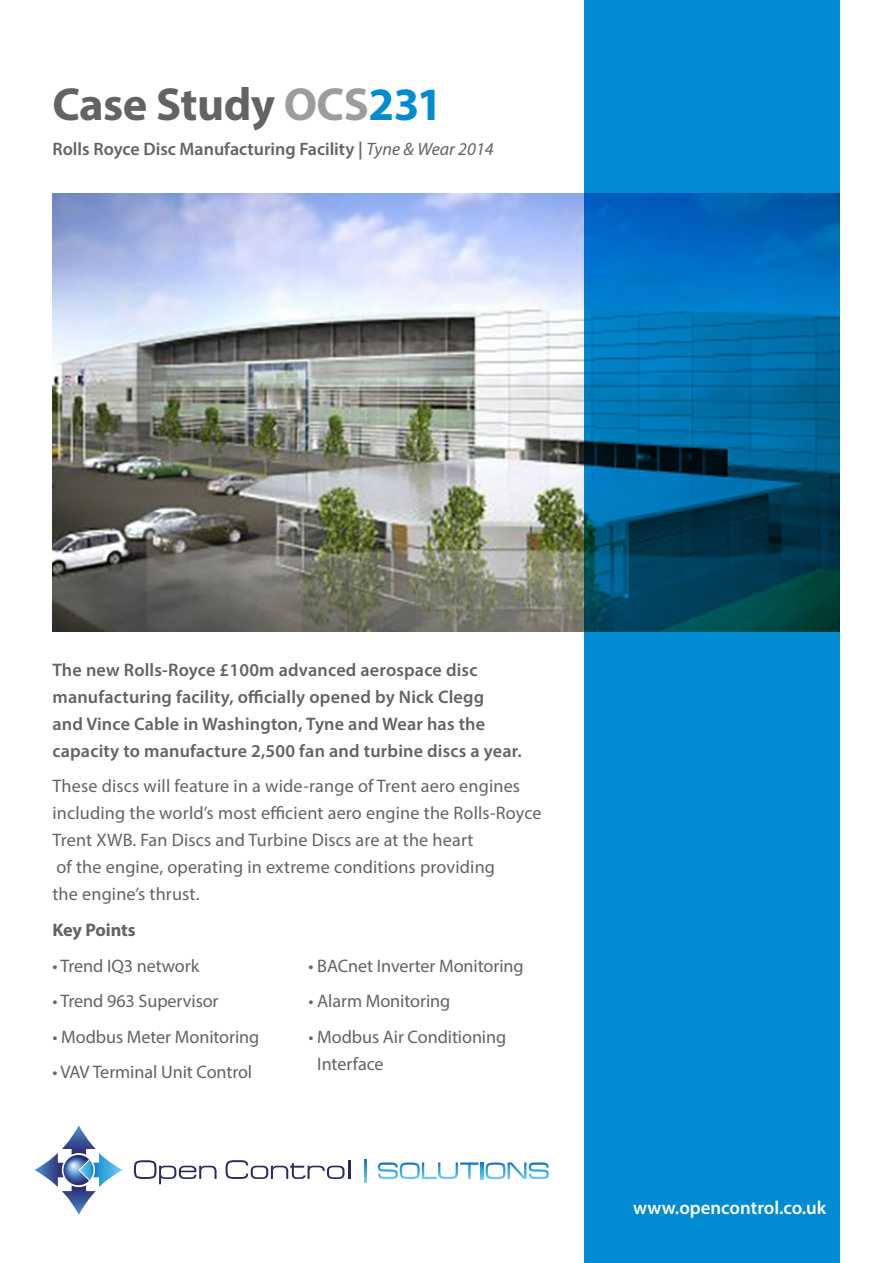
<style>
.page{position:relative;width:893px;height:1263px;background:#fff}
.page>*{position:absolute;margin:0;border:0;box-sizing:border-box;transform-origin:0 0}
.t1{font:700 46.5px "Myriad Pro";letter-spacing:-.01em;color:#646363}
.t2{font:600 18.75px "Myriad Pro";color:#fff}
.t3{font:18.15px/27px "Myriad Pro";letter-spacing:.005em;color:#646363}
.t4{font:600 18.15px/27px "Myriad Pro";letter-spacing:.01em;color:#646363}
.t5{font:700 18.15px "Myriad Pro";letter-spacing:-.01em;color:#646363}
.t6{font:600 18px "Myriad Pro";color:#646363}
.s1{color:#9d9d9c}
.s2{color:#008bd2}
.s3{font-weight:400;font-style:italic}
</style>
<div class="page">
<img style="left:52px;top:193px;width:532px;height:438px">
<svg style="left:365px;top:1160px;width:1px;height:22px"></svg>
<svg style="left:378px;top:1162px;width:171px;height:17px"></svg>
<svg style="left:34px;top:1125px;width:88px;height:90px"></svg>
<svg style="left:134px;top:1160px;width:83px;height:24px"></svg>
<svg style="left:226px;top:1160px;width:124px;height:19px"></svg>
<svg style="left:584px;top:0;width:255px;height:1263px;background:#007bbb"></svg>
<h1 class="t1" style="left:52px;top:74px;width:392px">Case Study <span class="s1">OCS</span><span class="s2">231</span></h1>
<p class="t6" style="left:52px;top:138px;width:443px">Rolls Royce Disc Manufacturing Facility | <span class="s3">Tyne &amp; Wear 2014</span></p>
<p class="t4" style="left:52px;top:656px;width:471px">The new Rolls-Royce £100m advanced aerospace disc manufacturing facility, officially opened by Nick Clegg<br>and Vince Cable in Washington, Tyne and Wear has the capacity to manufacture 2,500 fan and turbine discs a year.</p>
<p class="t3" style="left:52px;top:772px;width:491px">These discs will feature in a wide-range of Trent aero engines including the world’s most efficient aero engine the Rolls-Royce Trent XWB. Fan Discs and Turbine Discs are at the heart<br>of the engine, operating in extreme conditions providing<br>the engine’s thrust.</p>
<p class="t5" style="left:52px;top:918px;width:85px">Key Points</p>
<p class="t3" style="left:52px;top:952px;width:148px">• Trend IQ3 network</p>
<p class="t3" style="left:52px;top:987px;width:168px">• Trend 963 Supervisor</p>
<p class="t3" style="left:52px;top:1023px;width:208px">• Modbus Meter Monitoring</p>
<p class="t3" style="left:52px;top:1058px;width:201px">• VAV Terminal Unit Control</p>
<p class="t3" style="left:308px;top:952px;width:217px">• BACnet Inverter Monitoring</p>
<p class="t3" style="left:308px;top:987px;width:143px">• Alarm Monitoring</p>
<p class="t3" style="left:317px;top:1023px;width:190px;text-indent:-9px">• Modbus Air Conditioning<br>Interface</p>
<p class="t2" style="left:633px;top:1195px;width:195px">www.opencontrol.co.uk</p>
</div>
